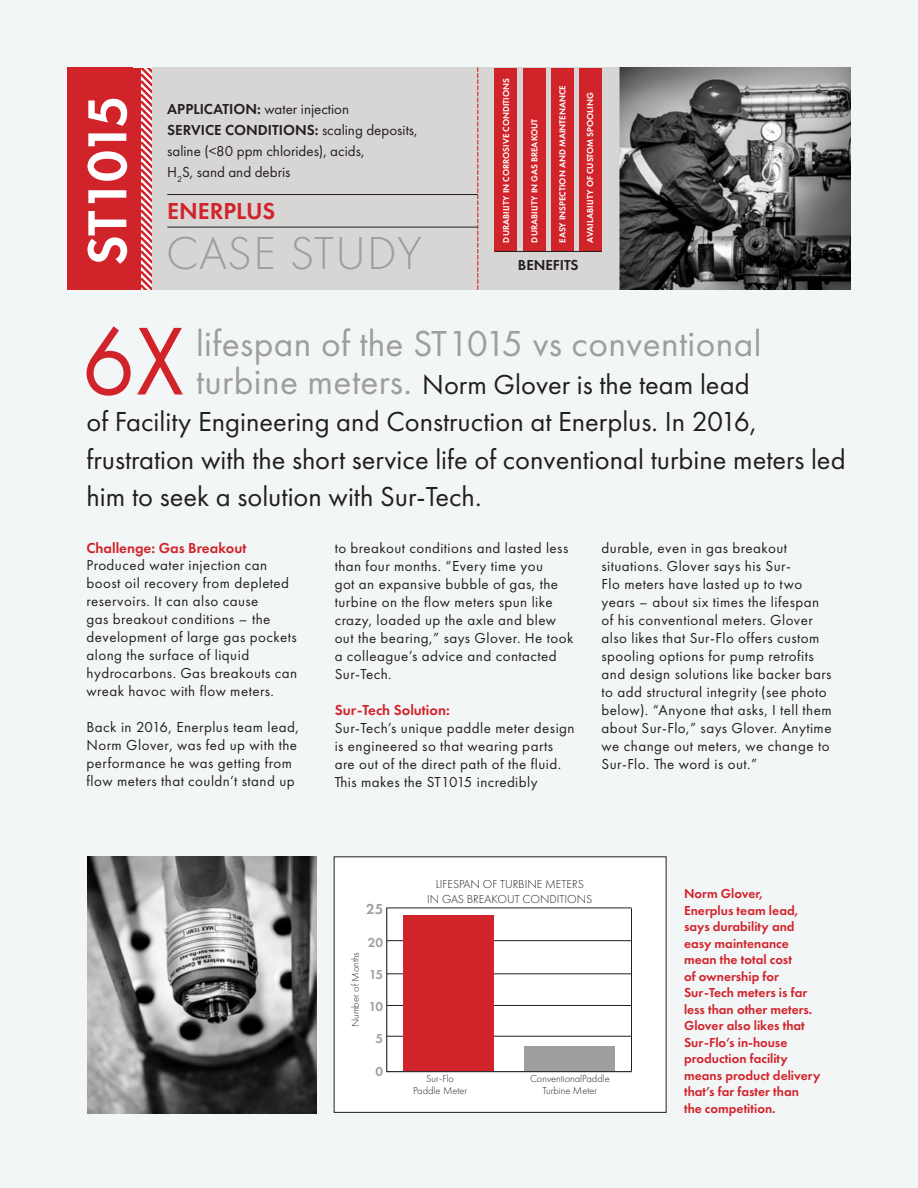
<style>
.page{position:relative;width:918px;height:1188px;background:#f3f6f7}
.page>*{position:absolute;margin:0;border:0;box-sizing:border-box;transform-origin:0 0}
.t1{font:600 57px "Futura PT";letter-spacing:-.07em;color:#fff}
.t2{font:300 48px "Futura PT";letter-spacing:.01em;color:#9e9e9e}
.t3{font:37.5px "Futura PT";letter-spacing:.01em;color:#9e9e9e}
.t4{font:28.5px/37.5px "Futura PT";color:#231f20}
.t5{font:600 24px "Futura PT";color:#d1232a}
.Copy{font:15px/18px "Futura PT";letter-spacing:.03em;color:#231f20}
.Copy-2{font:15px "Futura PT";color:#231f20}
.t6{font:600 15px "Futura PT";color:#231f20}
.Copy-3{font:600 15px "Futura PT";color:#d1232a}
.t7{font:600 15px "Futura PT";color:#9e9e9e}
.t8{font:600 13.5px/16.5px "Futura PT";color:#d1232a}
.t9{font:600 13.5px "Futura PT";color:#9e9e9e}
.t10{font:300 12px "Futura PT";color:#231f20}
.t11{font:300 10.5px/12.6px "Futura PT";color:#231f20;text-align:center}
.t12{font:600 9px "Futura PT";color:#fff}
.s1{font-weight:600}
.s2{font-weight:400}
.s3{font-size:37.5px;color:#9e9e9e}
</style>
<div class="page">
<div style="left:334px;top:857px;width:332px;height:255px;background:#fff"></div>
<svg style="left:141px;top:67px;width:15px;height:223px"></svg>
<img style="left:87px;top:856px;width:229px;height:257px">
<div style="left:68px;top:68px;width:73px;height:222px;background:#d1232a"></div>
<div style="left:152px;top:68px;width:698px;height:222px;background:#d8d6d5"></div>
<img style="left:620px;top:68px;width:230px;height:222px">
<div style="left:495px;top:68px;width:22px;height:183px;background:#d1232a"></div>
<div style="left:523px;top:68px;width:22px;height:183px;background:#d1232a"></div>
<div style="left:551px;top:68px;width:22px;height:183px;background:#d1232a"></div>
<div style="left:579px;top:68px;width:23px;height:183px;background:#d1232a"></div>
<hr style="left:495px;top:251px;width:107px;height:1px;background:#231f20">
<svg style="left:477px;top:67px;width:1px;height:223px"></svg>
<hr style="left:167px;top:194px;width:311px;height:1px;background:#231f20">
<hr style="left:167px;top:227px;width:311px;height:1px;background:#231f20">
<hr style="left:387px;top:940px;width:244px;height:1px;background:#231f20">
<hr style="left:387px;top:974px;width:245px;height:1px;background:#231f20">
<hr style="left:387px;top:1005px;width:244px;height:1px;background:#231f20">
<hr style="left:386px;top:1036px;width:246px;height:1px;background:#231f20">
<div style="left:403px;top:915px;width:91px;height:156px;background:#d1232a"></div>
<div style="left:524px;top:1046px;width:91px;height:25px;background:#9e9e9e"></div>
<svg style="left:87px;top:326px;width:96px;height:70px"></svg>
<hr style="left:386px;top:908px;width:246px;height:1px;background:#231f20">
<hr style="left:387px;top:1071px;width:245px;height:1px;background:#231f20">
<hr style="left:631px;top:908px;width:1px;height:163px;background:#231f20">
<hr style="left:386px;top:908px;width:1px;height:164px;background:#231f20">
<p class="t1" style="left:72px;top:266px;width:172px;rotate:-90deg">ST1015</p>
<p class="Copy-2" style="left:167px;top:100px;width:183px"><span class="s1">APPLICATION:</span> water injection</p>
<p class="t6" style="left:167px;top:121px;width:252px">SERVICE CONDITIONS: <span class="s2">scaling deposits,</span></p>
<p class="Copy-2" style="left:167px;top:142px;width:199px">saline (&lt;80 ppm chlorides), acids,</p>
<p class="Copy-2" style="left:167px;top:163px;width:125px">H<sub>2</sub>S, sand and debris</p>
<p class="t5" style="left:167px;top:196px;width:110px">ENERPLUS</p>
<p class="t2" style="left:166px;top:226px;width:257px">CASE STUDY</p>
<p class="t12" style="left:500px;top:243px;width:166px;rotate:-90deg">DURABILITY IN CORROSIVE CONDITIONS</p>
<p class="t12" style="left:529px;top:243px;width:125px;rotate:-90deg">DURABILITY IN GAS BREAKOUT</p>
<p class="t12" style="left:557px;top:243px;width:159px;rotate:-90deg">EASY INSPECTION AND MAINTENANCE</p>
<p class="t12" style="left:584px;top:243px;width:152px;rotate:-90deg">AVAILABILITY OF CUSTOM SPOOLING</p>
<p class="t6" style="left:518px;top:256px;width:62px">BENEFITS</p>
<p class="t3" style="left:196px;top:322px;width:567px">lifespan of the ST1015 vs conventional</p>
<p class="t4" style="left:196px;top:365px;width:555px"><span class="s3">turbine meters.</span> Norm Glover is the team lead</p>
<p class="t4" style="left:87px;top:403px;width:761px">of Facility Engineering and Construction at Enerplus. In 2016, frustration with the short service life of conventional turbine meters led him to seek a solution with Sur-Tech.</p>
<p class="Copy-3" style="left:87px;top:539px;width:161px">Challenge: Gas Breakout</p>
<p class="Copy" style="left:87px;top:556px;width:212px">Produced water injection can boost oil recovery from depleted reservoirs. It can also cause<br>gas breakout conditions – the development of large gas pockets along the surface of liquid hydrocarbons. Gas breakouts can wreak havoc with flow meters.</p>
<p class="Copy" style="left:87px;top:718px;width:214px">Back in 2016, Enerplus team lead,<br>Norm Glover, was fed up with the performance he was getting from flow meters that couldn’t stand up</p>
<p class="Copy" style="left:335px;top:539px;width:240px">to breakout conditions and lasted less than four months. “Every time you<br>got an expansive bubble of gas, the turbine on the flow meters spun like crazy, loaded up the axle and blew out the bearing,” says Glover. He took a colleague’s advice and contacted<br>Sur-Tech.</p>
<p class="Copy-3" style="left:335px;top:701px;width:117px">Sur-Tech Solution:</p>
<p class="Copy" style="left:335px;top:719px;width:241px">Sur-Tech’s unique paddle meter design is engineered so that wearing parts are out of the direct path of the fluid.<br>This makes the ST1015 incredibly</p>
<p class="Copy" style="left:602px;top:539px;width:232px">durable, even in gas breakout situations. Glover says his Sur-<br>Flo meters have lasted up to two years – about six times the lifespan of his conventional meters. Glover also likes that Sur-Flo offers custom spooling options for pump retrofits and design solutions like backer bars to add structural integrity (see photo below). “Anyone that asks, I tell them about Sur-Flo,” says Glover. Anytime we change out meters, we change to Sur-Flo. The word is out.”</p>
<p class="t7" style="left:366px;top:900px;width:19px">25</p>
<p class="t9" style="left:368px;top:934px;width:17px">20</p>
<p class="t9" style="left:369px;top:966px;width:15px">15</p>
<p class="t9" style="left:369px;top:998px;width:16px">10</p>
<p class="t9" style="left:376px;top:1030px;width:9px">5</p>
<p class="t9" style="left:376px;top:1063px;width:9px">0</p>
<p class="t11" style="left:349px;top:1027px;width:76px;rotate:-90deg">Number of Months</p>
<p class="t10" style="left:436px;top:878px;width:149px">LIFESPAN OF TURBINE METERS</p>
<p class="t10" style="left:427px;top:892px;width:167px">IN GAS BREAKOUT CONDITIONS</p>
<p class="t11" style="left:426px;top:1072px;width:29px">Sur-Flo</p>
<p class="t11" style="left:413px;top:1085px;width:56px">Paddle Meter</p>
<p class="t11" style="left:530px;top:1072px;width:81px">ConventionalPaddle<br>Turbine Meter</p>
<p class="t8" style="left:684px;top:886px;width:80px">Norm Glover,</p>
<p class="t8" style="left:684px;top:902px;width:116px">Enerplus team lead, says durability and easy maintenance</p>
<p class="t8" style="left:684px;top:952px;width:109px">mean the total cost</p>
<p class="t8" style="left:684px;top:968px;width:96px">of ownership for</p>
<p class="t8" style="left:684px;top:985px;width:138px">Sur-Tech meters is far less than other meters.<br>Glover also likes that<br>Sur-Flo’s in-house production facility means product delivery that’s far faster than</p>
<p class="t8" style="left:684px;top:1100px;width:93px">the competition.</p>
</div>
